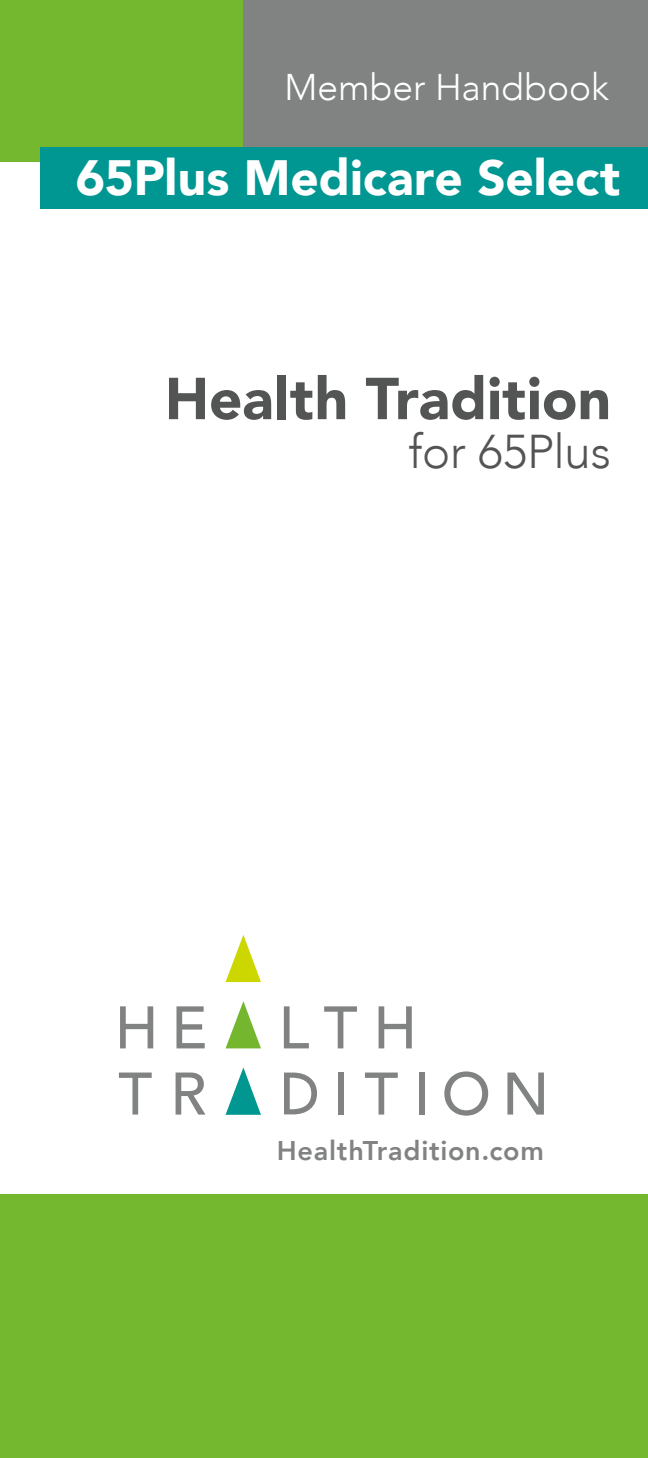
<style>
.page{position:relative;width:648px;height:1458px;background:#fff}
.page>*{position:absolute;margin:0;border:0;box-sizing:border-box;transform-origin:0 0}
.t1{font:900 58.5px "Avenir";color:#535454}
.t2{font:900 49.5px "Avenir";color:#fff}
.t3{font:300 47.25px "Avenir";letter-spacing:-.005em;color:#535454}
.t4{font:300 37.12px "Avenir";color:#fff}
.t5{font:800 27px "Avenir";letter-spacing:.03em;color:#818282}
</style>
<div class="page">
<div style="left:0;top:1195px;width:648px;height:263px;background:#74b82f"></div>
<div style="left:243px;top:0;width:405px;height:162px;background:#818282"></div>
<div style="left:0;top:0;width:243px;height:162px;background:#74b82f"></div>
<div style="left:40px;top:148px;width:608px;height:61px;background:#009792"></div>
<svg style="left:120px;top:1006px;width:33px;height:42px"></svg>
<svg style="left:176px;top:1006px;width:29px;height:42px"></svg>
<svg style="left:226px;top:935px;width:35px;height:47px"></svg>
<svg style="left:284px;top:1006px;width:25px;height:42px"></svg>
<svg style="left:324px;top:1006px;width:33px;height:42px"></svg>
<svg style="left:379px;top:1006px;width:33px;height:42px"></svg>
<svg style="left:119px;top:1073px;width:33px;height:42px"></svg>
<svg style="left:176px;top:1073px;width:29px;height:42px"></svg>
<div style="left:338px;top:1073px;width:5px;height:42px;background:#818383"></div>
<svg style="left:365px;top:1073px;width:33px;height:42px"></svg>
<div style="left:419px;top:1073px;width:6px;height:42px;background:#818383"></div>
<svg style="left:444px;top:1071px;width:44px;height:45px"></svg>
<svg style="left:507px;top:1073px;width:37px;height:42px"></svg>
<svg style="left:226px;top:1001px;width:35px;height:47px"></svg>
<svg style="left:226px;top:1067px;width:35px;height:48px"></svg>
<svg style="left:284px;top:1073px;width:33px;height:41px"></svg>
<p class="t4" style="left:284px;top:65px;width:326px">Member Handbook</p>
<p class="t2" style="left:76px;top:136px;width:546px">65Plus Medicare Select</p>
<p class="t1" style="left:165px;top:349px;width:448px">Health Tradition</p>
<p class="t3" style="left:409px;top:424px;width:204px">for 65Plus</p>
<p class="t5" style="left:277px;top:1130px;width:269px">HealthTradition.com</p>
</div>
